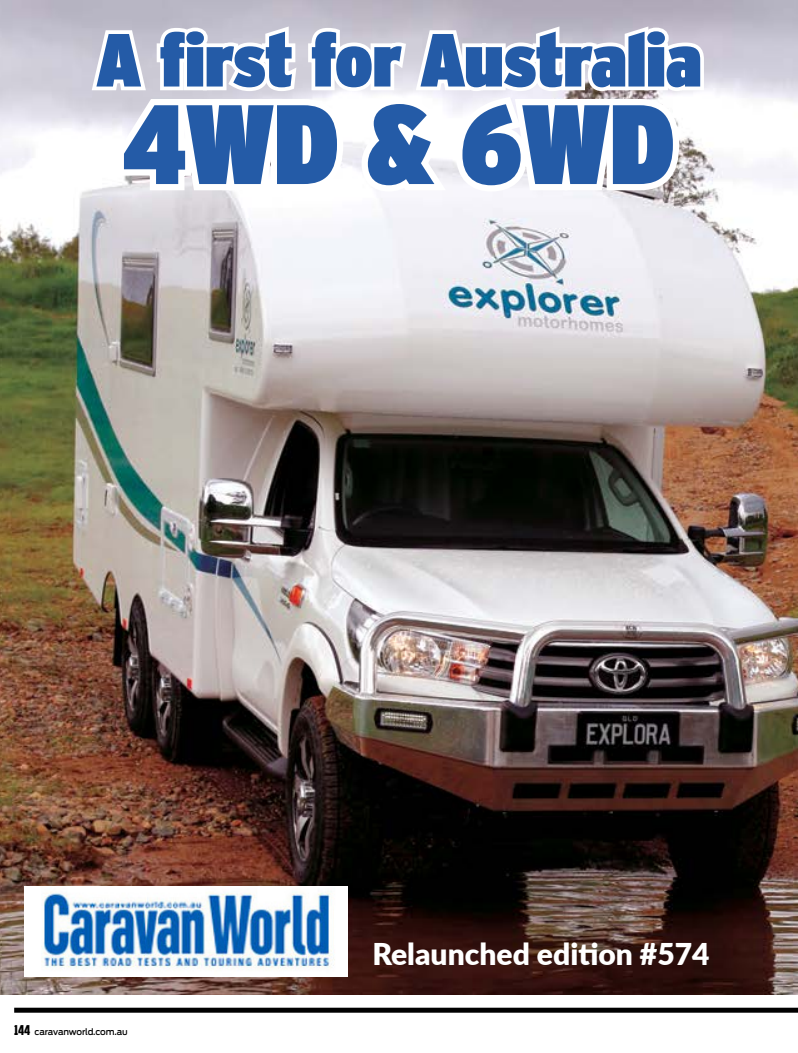
<style>
.page{position:relative;width:798px;height:1053px;background:#fff}
.page>*{position:absolute;margin:0;border:0;box-sizing:border-box;transform-origin:0 0}
.t1{font:900 condensed 112.5px "Interstate";color:#245ba7}
.t2{font:900 condensed 75px "Interstate";color:#245ba7}
.t3{font:900 30px "Lato";color:#fff}
.t4{font:500 8.75px "Antenna";letter-spacing:-.02em;color:#000}
.s1{font-family:"American Captain";font-weight:400;font-size:13.75px}
</style>
<div class="page">
<div style="left:14px;top:1007px;width:783px;height:5px;background:#000"></div>
<img style="left:0;top:0;width:797px;height:994px">
<svg style="left:171px;top:198px;width:117px;height:263px;background:#bbb4b2"></svg>
<svg style="left:507px;top:198px;width:117px;height:263px"></svg>
<svg style="left:87px;top:0;width:620px;height:198px"></svg>
<img style="left:25px;top:886px;width:322px;height:90px">
<p class="t2" style="left:96px;top:17px;width:606px">A first for Australia</p>
<p class="t1" style="left:123px;top:80px;width:553px">4WD &amp; 6WD</p>
<p class="t4" style="left:14px;top:1026px;width:115px"><span class="s1">144</span> caravanworld.com.au</p>
<p class="t3" style="left:372px;top:931px;width:338px">Relaunched edition #574</p>
</div>
